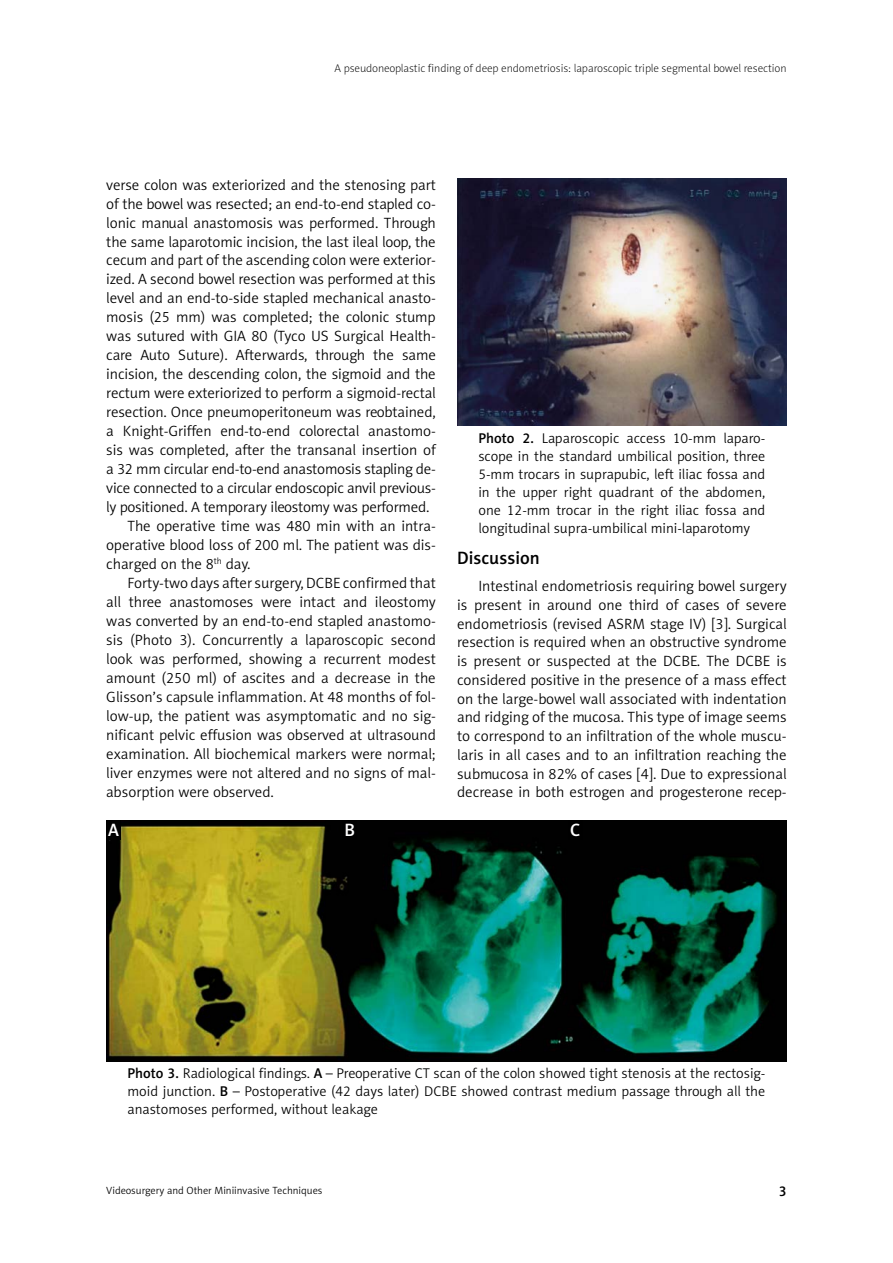
<style>
.page{position:relative;width:893px;height:1263px;background:#fff}
.page>*{position:absolute;margin:0;border:0;box-sizing:border-box;transform-origin:0 0}
.t1{font:18px "Naomi Sans EFN Medium";color:#000}
.t2{font:18px "Naomi Sans EFN Medium";color:#fff}
.t3{font:15px/18.8px "Naomi Sans EFN Light";letter-spacing:-.005em;color:#000;text-align:justify}
.t4{font:14.25px/18px "Naomi Sans EFN Light";color:#000;text-align:justify}
.t5{font:14.25px "Naomi Sans EFN Medium";color:#000}
.t6{font:11.25px "Naomi Sans EFN Thin";color:#000}
.t7{font:10.5px "Naomi Sans EFN Light";color:#000}
.s1{font-family:"Naomi Sans EFN Medium"}
</style>
<div class="page">
<img style="left:457px;top:179px;width:330px;height:247px">
<img style="left:106px;top:820px;width:681px;height:241px">
<div style="left:106px;top:820px;width:15px;height:19px;background:#000"></div>
<div style="left:343px;top:820px;width:14px;height:19px;background:#000"></div>
<div style="left:568px;top:820px;width:14px;height:19px;background:#000"></div>
<p class="t6" style="left:335px;top:62px;width:454px">A pseudoneoplastic finding of deep endometriosis: laparoscopic triple segmental bowel resection</p>
<p class="t3" style="left:106px;top:175px;width:331px">verse colon was exteriorized and the stenosing part</p>
<p class="t3" style="left:106px;top:194px;width:331px">of the bowel was resected; an end-to-end stapled co-</p>
<p class="t3" style="left:106px;top:213px;width:331px">lonic manual anastomosis was performed. Through</p>
<p class="t3" style="left:106px;top:232px;width:331px">the same laparotomic incision, the last ileal loop, the</p>
<p class="t3" style="left:106px;top:251px;width:331px">cecum and part of the ascending colon were exterior-</p>
<p class="t3" style="left:106px;top:270px;width:331px">ized. A second bowel resection was performed at this</p>
<p class="t3" style="left:106px;top:289px;width:331px">level and an end-to-side stapled mechanical anasto-</p>
<p class="t3" style="left:106px;top:308px;width:331px">mosis (25 mm) was completed; the colonic stump</p>
<p class="t3" style="left:106px;top:327px;width:331px">was sutured with GIA 80 (Tyco US Surgical Health-</p>
<p class="t3" style="left:106px;top:346px;width:331px">care Auto Suture). Afterwards, through the same</p>
<p class="t3" style="left:106px;top:365px;width:331px">incision, the descending colon, the sigmoid and the</p>
<p class="t3" style="left:106px;top:384px;width:331px">rectum were exteriorized to perform a sigmoid-rectal</p>
<p class="t3" style="left:106px;top:403px;width:331px">resection. Once pneumoperitoneum was reobtained,</p>
<p class="t3" style="left:106px;top:422px;width:331px">a Knight-Griffen end-to-end colorectal anastomo-</p>
<p class="t3" style="left:106px;top:441px;width:331px">sis was completed, after the transanal insertion of</p>
<p class="t3" style="left:106px;top:460px;width:331px">a 32 mm circular end-to-end anastomosis stapling de-</p>
<p class="t3" style="left:106px;top:479px;width:331px">vice connected to a circular endoscopic anvil previous-</p>
<p class="t3" style="left:106px;top:498px;width:325px">ly positioned. A temporary ileostomy was performed.</p>
<p class="t3" style="left:128px;top:517px;width:310px">The operative time was 480 min with an intra-</p>
<p class="t3" style="left:106px;top:536px;width:331px">operative blood loss of 200 ml. The patient was dis-</p>
<p class="t3" style="left:106px;top:555px;width:146px">charged on the 8<sup>th</sup> day.</p>
<p class="t3" style="left:128px;top:574px;width:310px">Forty-two days after surgery, DCBE confirmed that</p>
<p class="t3" style="left:106px;top:593px;width:331px">all three anastomoses were intact and ileostomy</p>
<p class="t3" style="left:106px;top:612px;width:331px">was converted by an end-to-end stapled anastomo-</p>
<p class="t3" style="left:106px;top:631px;width:331px">sis (Photo 3). Concurrently a laparoscopic second</p>
<p class="t3" style="left:106px;top:650px;width:331px">look was performed, showing a recurrent modest</p>
<p class="t3" style="left:106px;top:669px;width:331px">amount (250 ml) of ascites and a decrease in the</p>
<p class="t3" style="left:106px;top:688px;width:331px">Glisson’s capsule inflammation. At 48 months of fol-</p>
<p class="t3" style="left:106px;top:707px;width:331px">low-up, the patient was asymptomatic and no sig-</p>
<p class="t3" style="left:106px;top:726px;width:331px">nificant pelvic effusion was observed at ultrasound</p>
<p class="t3" style="left:106px;top:745px;width:331px">examination. All biochemical markers were normal;</p>
<p class="t3" style="left:106px;top:764px;width:331px">liver enzymes were not altered and no signs of mal-</p>
<p class="t3" style="left:106px;top:783px;width:169px">absorption were observed.</p>
<p class="t4" style="left:478px;top:429px;width:289px"><span class="s1">Photo 2.</span> Laparoscopic access 10-mm laparo&shy;scope in the standard umbilical position, three 5-mm trocars in suprapubic, left iliac fossa and in the upper right quadrant of the abdomen, one 12-mm trocar in the right iliac fossa and longitudinal supra-umbilical mini-laparotomy</p>
<p class="t1" style="left:457px;top:547px;width:84px">Discussion</p>
<p class="t3" style="left:457px;top:577px;width:331px;text-indent:21px">Intestinal endometriosis requiring bowel surgery is present in around one third of cases of severe endometriosis (revised ASRM stage IV) [3]. Surgical resection is required when an obstructive syndrome is present or suspected at the DCBE. The DCBE is considered positive in the presence of a mass effect on the large-bowel wall associated with indentation and ridging of the mucosa. This type of image seems to correspond to an infiltration of the whole muscu&shy;laris in all cases and to an infiltration reaching the submucosa in 82% of cases [4]. Due to expressional decrease in both estrogen and progesterone recep-</p>
<p class="t2" style="left:108px;top:819px;width:12px">A</p>
<p class="t2" style="left:345px;top:819px;width:12px">B</p>
<p class="t2" style="left:570px;top:819px;width:12px">C</p>
<p class="t4" style="left:127px;top:1064px;width:639px"><span class="s1">Photo 3.</span> Radiological findings. <span class="s1">A</span> – Preoperative CT scan of the colon showed tight stenosis at the rectosig&shy;moid junction. <span class="s1">B</span> – Postoperative (42 days later) DCBE showed contrast medium passage through all the anastomoses performed, without leakage</p>
<p class="t7" style="left:106px;top:1185px;width:218px">Videosurgery and Other Miniinvasive Techniques</p>
<p class="t5" style="left:779px;top:1182px;width:9px">3</p>
</div>
